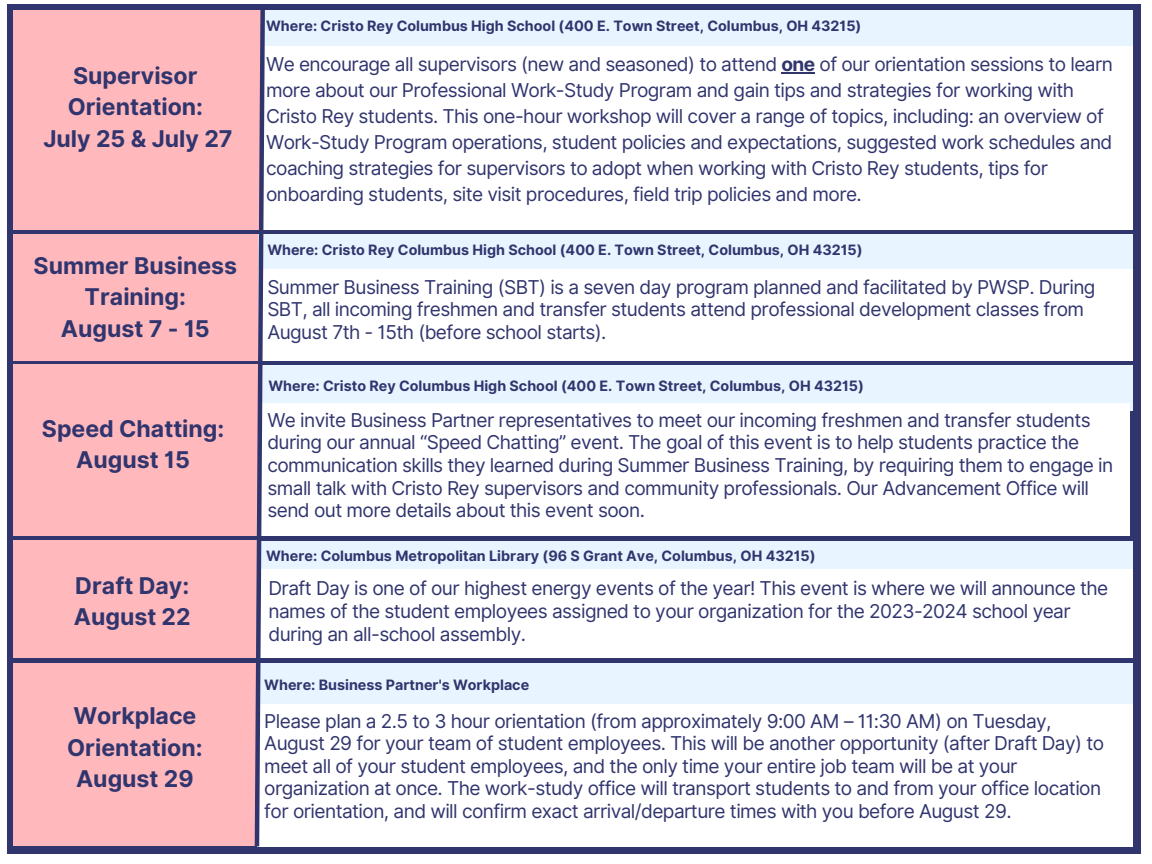
<style>
.page{position:relative;width:1152px;height:864px;background:#31356e}
.page>*{position:absolute;margin:0;border:0;box-sizing:border-box;transform-origin:0 0}
.t1{font:700 23.1px/31.5px "Inter";color:#31356e}
.t2{font:19.05px/22.6px "Inter";letter-spacing:-.03em;color:#31356e}
.t3{font:700 14.25px "Inter";color:#31356e}
.s1{font-weight:700}
</style>
<div class="page">
<div style="left:254px;top:10px;width:879px;height:46px;background:#e8f4ff"></div>
<div style="left:254px;top:46px;width:879px;height:183px;background:#fff"></div>
<div style="left:13px;top:10px;width:249px;height:219px;background:#ffb9bd"></div>
<div style="left:14px;top:234px;width:245px;height:126px;background:#ffb9bd"></div>
<div style="left:251px;top:541px;width:882px;height:51px;background:#e8f4ff"></div>
<div style="left:251px;top:569px;width:882px;height:89px;background:#fff"></div>
<div style="left:13px;top:540px;width:243px;height:118px;background:#ffb9bd"></div>
<div style="left:14px;top:664px;width:245px;height:182px;background:#ffb9bd"></div>
<div style="left:257px;top:664px;width:876px;height:45px;background:#e8f4ff"></div>
<div style="left:257px;top:704px;width:876px;height:142px;background:#fff"></div>
<div style="left:259px;top:234px;width:874px;height:46px;background:#e8f4ff"></div>
<div style="left:259px;top:269px;width:874px;height:91px;background:#fff"></div>
<div style="left:256px;top:365px;width:877px;height:46px;background:#e8f4ff"></div>
<div style="left:14px;top:365px;width:245px;height:171px;background:#ffb9bd"></div>
<div style="left:262px;top:403px;width:868px;height:133px;background:#fff"></div>
<div style="left:1141px;top:0;width:11px;height:864px;background:#fff"></div>
<hr style="left:781px;top:72px;width:34px;height:1px;background:#31356e">
<div style="left:4px;top:854px;width:1148px;height:10px;background:#fff"></div>
<div style="left:0;top:0;width:6px;height:864px;background:#fff"></div>
<svg style="left:252px;top:10px;width:15px;height:837px"></svg>
<hr style="left:0;top:0;width:1152px;height:4px;background:#fff">
<p class="t1" style="left:68px;top:60px;width:137px">Supervisor<br>Orientation:</p>
<p class="t1" style="left:43px;top:123px;width:191px">July 25 &amp; July 27</p>
<p class="t1" style="left:34px;top:249px;width:205px;text-align:center">Summer Business<br>Training:</p>
<p class="t1" style="left:61px;top:312px;width:150px">August 7 - 15</p>
<p class="t1" style="left:42px;top:412px;width:184px">Speed Chatting:</p>
<p class="t1" style="left:76px;top:444px;width:115px">August 15</p>
<p class="t1" style="left:75px;top:570px;width:115px">Draft Day:</p>
<p class="t1" style="left:74px;top:601px;width:118px">August 22</p>
<p class="t1" style="left:67px;top:700px;width:137px">Workplace<br>Orientation:</p>
<p class="t1" style="left:76px;top:763px;width:119px">August 29</p>
<p class="t3" style="left:266px;top:18px;width:597px">Where: Cristo Rey Columbus High School (400 E. Town Street, Columbus, OH 43215)</p>
<p class="t2" style="left:266px;top:51px;width:848px;line-height:26px">We encourage all supervisors (new and seasoned) to attend <span class="s1">one</span> of our orientation sessions to learn more about our Professional Work-Study Program and gain tips and strategies for working with Cristo Rey students. This one-hour workshop will cover a range of topics, including: an overview of Work-Study Program operations, student policies and expectations, suggested work schedules and coaching strategies for supervisors to adopt when working with Cristo Rey students, tips for onboarding students, site visit procedures, field trip policies and more.</p>
<p class="t3" style="left:267px;top:241px;width:597px">Where: Cristo Rey Columbus High School (400 E. Town Street, Columbus, OH 43215)</p>
<p class="t3" style="left:265px;top:243px;width:597px">Where: Cristo Rey Columbus High School (400 E. Town Street, Columbus, OH 43215)</p>
<p class="t2" style="left:267px;top:275px;width:830px">Summer Business Training (SBT) is a seven day program planned and facilitated by PWSP. During<br>SBT, all incoming freshmen and transfer students attend professional development classes from<br>August 7th - 15th (before school starts).</p>
<p class="t3" style="left:269px;top:377px;width:597px">Where: Cristo Rey Columbus High School (400 E. Town Street, Columbus, OH 43215)</p>
<p class="t2" style="left:267px;top:408px;width:847px">We invite Business Partner representatives to meet our incoming freshmen and transfer students during our annual “Speed Chatting” event. The goal of this event is to help students practice the communication skills they learned during Summer Business Training, by requiring them to engage in small talk with Cristo Rey supervisors and community professionals. Our Advancement Office will send out more details about this event soon.</p>
<p class="t3" style="left:266px;top:547px;width:551px">Where: Columbus Metropolitan Library (96 S Grant Ave, Columbus, OH 43215)</p>
<p class="t2" style="left:269px;top:577px;width:841px">Draft Day is one of our highest energy events of the year! This event is where we will announce the names of the student employees assigned to your organization for the 2023-2024 school year during an all-school assembly.</p>
<p class="t3" style="left:264px;top:676px;width:266px">Where: Business Partner's Workplace</p>
<p class="t2" style="left:264px;top:709px;width:841px">Please plan a 2.5 to 3 hour orientation (from approximately 9:00 AM – 11:30 AM) on Tuesday, August 29 for your team of student employees. This will be another opportunity (after Draft Day) to meet all of your student employees, and the only time your entire job team will be at your organization at once. The work-study office will transport students to and from your office location for orientation, and will confirm exact arrival/departure times with you before August 29.</p>
</div>
